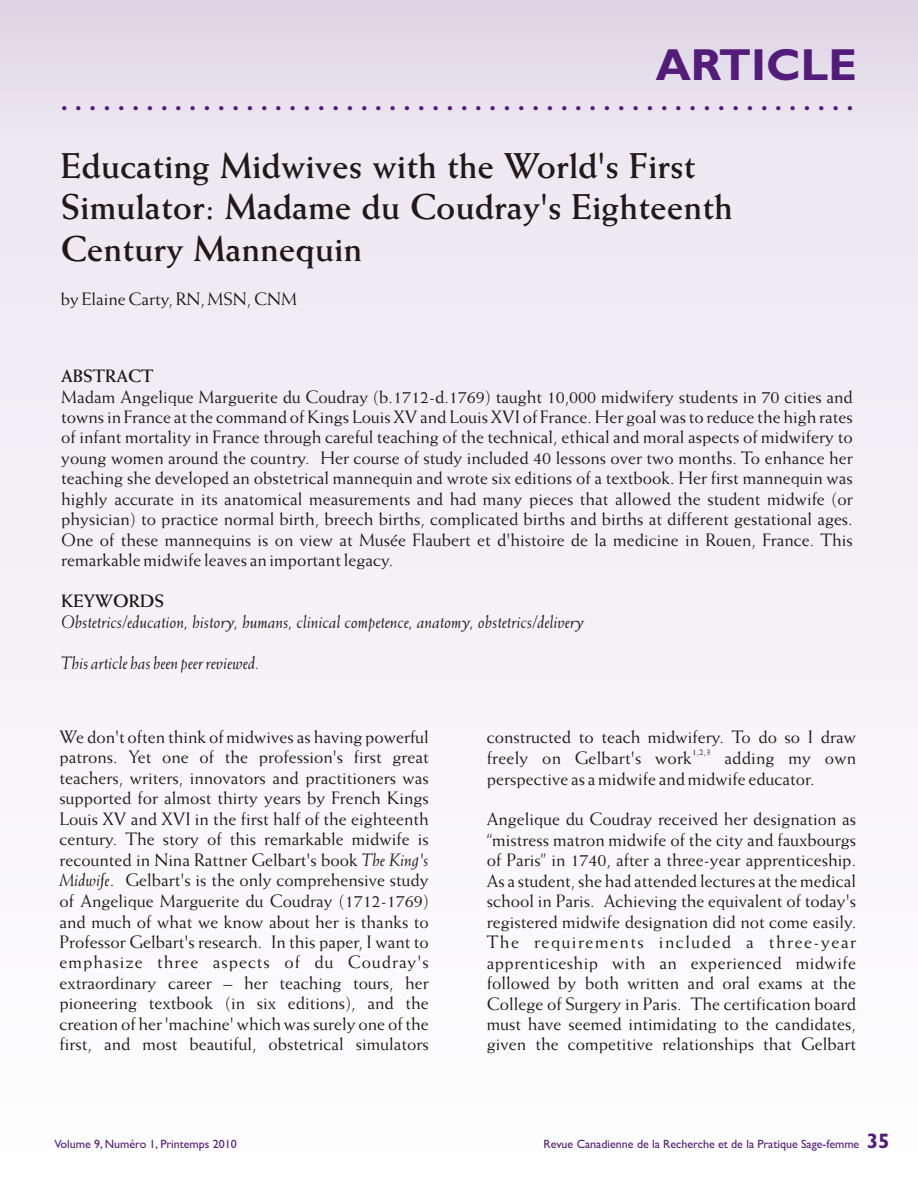
<style>
.page{position:relative;width:918px;height:1188px;background:#fff}
.page>*{position:absolute;margin:0;border:0;box-sizing:border-box;transform-origin:0 0}
.t1{font:700 45px "Gill Sans";color:#521c78}
.t2{font:700 36px/41.4px "Weiss LT";color:#1f1a17}
.t3{font:36px "Gill Sans";color:#521c78}
.t4{font:18px/20.4px "Weiss LT";color:#1f1a17;text-align:justify}
.t5{font:italic 18px "Weiss LT";color:#1f1a17}
.t6{font:18px "Weiss LT";letter-spacing:.025em;color:#1f1a17}
.t7{font:18px "Weiss LT";letter-spacing:.08em;color:#1f1a17}
.t8{font:18px "Weiss LT";letter-spacing:.055em;color:#1f1a17}
.t9{font:700 18px "Weiss LT";color:#1f1a17}
.t10{font:12px "Gill Sans";color:#521c78}
.t11{font:9px "Weiss LT";color:#1f1a17}
.s1{font-style:italic}
.s2{font-weight:700;font-size:21px}
</style>
<div class="page">
<div style="left:0;top:0;width:918px;height:1188px;background:linear-gradient(to bottom,#e7e1ed,#fff)"></div>
<h1 class="t1" style="left:656px;top:49px;width:203px">ARTICLE</h1>
<h2 class="t3" style="left:60px;top:85px;width:795px">. . . . . . . . . . . . . . . . . . . . . . . . . . . . . . . . . . . . . . . . . . . . . . . . . . . . . . . .</h2>
<h2 class="t2" style="left:61px;top:148px;width:673px">Educating Midwives with the World's First<br>Simulator: Madame du Coudray's Eighteenth<br>Century Mannequin</h2>
<p class="t4" style="left:61px;top:290px;width:238px">by Elaine Carty, RN, MSN, CNM</p>
<p class="t9" style="left:61px;top:369px;width:94px">ABSTRACT</p>
<p class="t4" style="left:61px;top:388px;width:793px">Madam Angelique Marguerite du Coudray (b.1712-d.1769) taught 10,000 midwifery students in 70 cities and towns in France at the command of Kings Louis XV and Louis XVI of France. Her goal was to reduce the high rates of infant mortality in France through careful teaching of the technical, ethical and moral aspects of midwifery to young women around the country. Her course of study included 40 lessons over two months. To enhance her teaching she developed an obstetrical mannequin and wrote six editions of a textbook. Her first mannequin was highly accurate in its anatomical measurements and had many pieces that allowed the student midwife (or physician) to practice normal birth, breech births, complicated births and births at different gestational ages.<br>One of these mannequins is on view at Musée Flaubert et d'histoire de la medicine in Rouen, France. This remarkable midwife leaves an important legacy.</p>
<p class="t9" style="left:61px;top:595px;width:104px">KEYWORDS</p>
<p class="t5" style="left:61px;top:614px;width:525px">Obstetrics/education, history, humans, clinical competence, anatomy, obstetrics/delivery</p>
<p class="t5" style="left:61px;top:656px;width:200px">This article has been peer reviewed.</p>
<p class="t4" style="left:60px;top:728px;width:371px">We don't often think of midwives as having powerful</p>
<p class="t4" style="left:487px;top:728px;width:371px">constructed to teach midwifery. To do so I draw</p>
<p class="t11" style="left:692px;top:749px;width:20px">1,2,3</p>
<p class="t4" style="left:60px;top:748px;width:371px">patrons. Yet one of the profession's first great</p>
<p class="t4" style="left:487px;top:749px;width:207px">freely on Gelbart's work</p>
<p class="t4" style="left:724px;top:749px;width:133px">adding my own</p>
<p class="t4" style="left:60px;top:769px;width:371px">teachers, writers, innovators and practitioners was</p>
<p class="t4" style="left:487px;top:770px;width:329px">perspective as a midwife and midwife educator.</p>
<p class="t4" style="left:60px;top:789px;width:371px">supported for almost thirty years by French Kings<br>Louis XV and XVI in the first half of the eighteenth</p>
<p class="t4" style="left:487px;top:810px;width:371px">Angelique du Coudray received her designation as</p>
<p class="t4" style="left:60px;top:830px;width:371px">century. The story of this remarkable midwife is</p>
<p class="t4" style="left:487px;top:831px;width:371px">“mistress matron midwife of the city and fauxbourgs</p>
<p class="t4" style="left:60px;top:851px;width:371px">recounted in Nina Rattner Gelbart's book <span class="s1">The King's</span></p>
<p class="t4" style="left:487px;top:851px;width:371px">of Paris” in 1740, after a three-year apprenticeship.</p>
<p class="t4" style="left:60px;top:871px;width:371px"><span class="s1">Midwife</span>. Gelbart's is the only comprehensive study</p>
<p class="t4" style="left:487px;top:872px;width:371px">As a student, she had attended lectures at the medical</p>
<p class="t4" style="left:60px;top:892px;width:371px">of Angelique Marguerite du Coudray (1712-1769)</p>
<p class="t4" style="left:487px;top:892px;width:371px">school in Paris. Achieving the equivalent of today's</p>
<p class="t4" style="left:60px;top:913px;width:371px">and much of what we know about her is thanks to</p>
<p class="t4" style="left:487px;top:913px;width:371px">registered midwife designation did not come easily.</p>
<p class="t4" style="left:60px;top:933px;width:371px">Professor Gelbart's research. In this paper, I want to</p>
<p class="t7" style="left:487px;top:935px;width:371px">The requirements included a three-year</p>
<p class="t8" style="left:60px;top:956px;width:371px">emphasize three aspects of du Coudray's</p>
<p class="t6" style="left:487px;top:956px;width:371px">apprenticeship with an experienced midwife</p>
<p class="t4" style="left:60px;top:974px;width:371px">extraordinary career – her teaching tours, her</p>
<p class="t4" style="left:487px;top:974px;width:371px">followed by both written and oral exams at the</p>
<p class="t4" style="left:60px;top:994px;width:371px">pioneering textbook (in six editions), and the</p>
<p class="t4" style="left:487px;top:994px;width:371px">College of Surgery in Paris. The certification board</p>
<p class="t4" style="left:60px;top:1015px;width:371px">creation of her 'machine' which was surely one of the</p>
<p class="t4" style="left:487px;top:1015px;width:371px">must have seemed intimidating to the candidates,</p>
<p class="t4" style="left:60px;top:1035px;width:371px">first, and most beautiful, obstetrical simulators</p>
<p class="t4" style="left:487px;top:1035px;width:371px">given the competitive relationships that Gelbart</p>
<p class="t10" style="left:54px;top:1140px;width:184px">Volume 9, Numéro 1, Printemps 2010</p>
<p class="t10" style="left:544px;top:1140px;width:348px">Revue Canadienne de la Recherche et de la Pratique Sage-femme <span class="s2">35</span></p>
</div>
